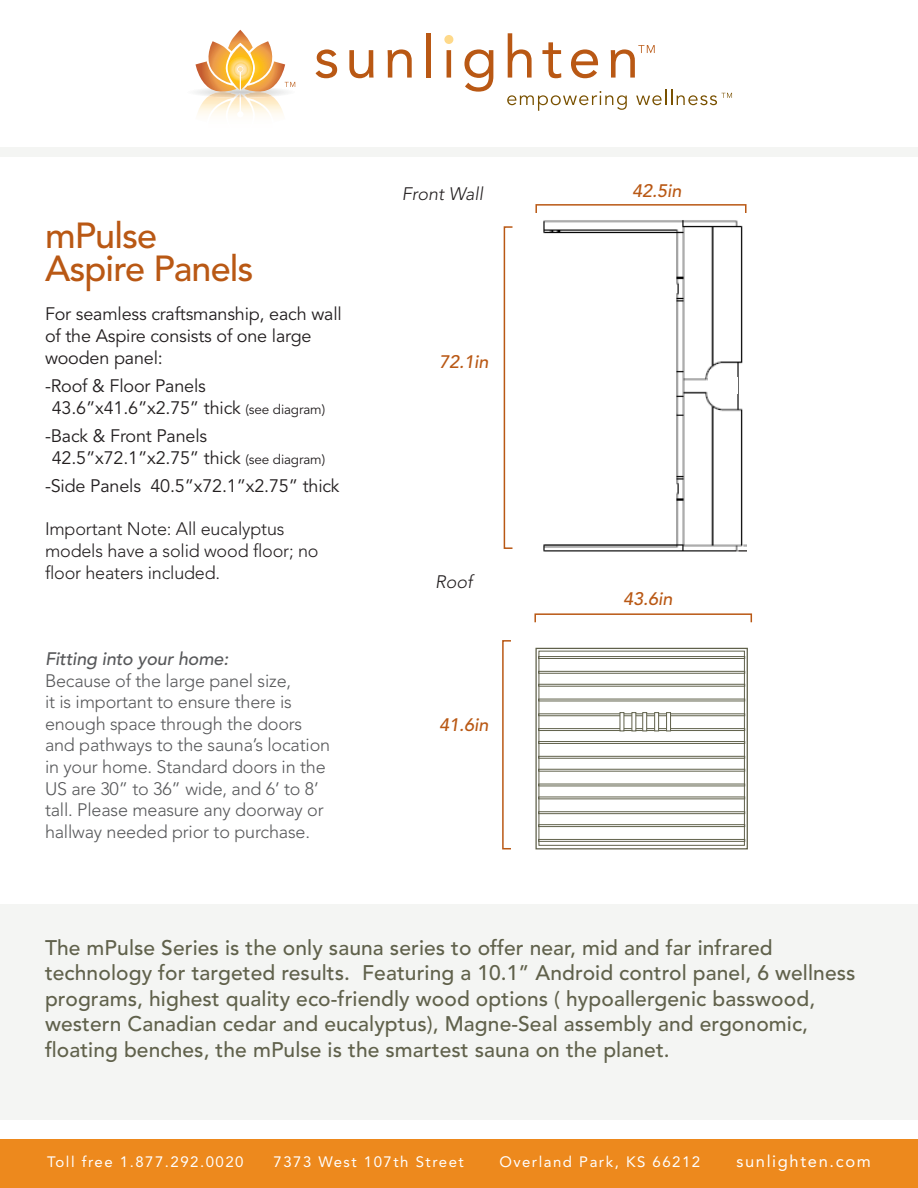
<style>
.page{position:relative;width:918px;height:1188px;background:#fff}
.page>*{position:absolute;margin:0;border:0;box-sizing:border-box;transform-origin:0 0}
.t1{font:500 36px "Avenir LT Std";letter-spacing:-.025em;color:#b95814}
.t2{font:500 21px/25.5px "Avenir LT Std";letter-spacing:.005em;color:#60614b}
.t3{font:300 18px/21.6px "Avenir LT Std";letter-spacing:-.01em;color:#57585a}
.t4{font:18px/21.6px "Avenir LT Std";letter-spacing:-.01em;color:#231f20}
.t5{font:300 18px/21.6px "Avenir LT Std";letter-spacing:-.01em;color:#231f20}
.t6{font:italic 500 18px "Avenir LT Std";color:#b95814}
.t7{font:italic 500 18px "Avenir LT Std";letter-spacing:-.01em;color:#57585a}
.t8{font:italic 300 18px "Avenir LT Std";color:#231f20}
.t9{font:16.5px "Avenir LT Std";letter-spacing:.1em;color:#fff}
.t10{font:15px "Avenir LT Std";letter-spacing:.1em;color:#fff}
.s1{font-size:13.5px}
</style>
<div class="page">
<div style="left:0;top:1139px;width:918px;height:49px;background:#ed891d"></div>
<div style="left:0;top:905px;width:918px;height:215px;background:#f4f5f3"></div>
<div style="left:0;top:147px;width:918px;height:10px;background:#f4f5f3"></div>
<div style="left:502px;top:640px;width:10px;height:209px;border:2px solid #b95814"></div>
<div style="left:534px;top:613px;width:218px;height:10px;border:2px solid #b95814"></div>
<div style="left:504px;top:226px;width:9px;height:323px;border:2px solid #b95814"></div>
<div style="left:535px;top:204px;width:212px;height:11px;border:2px solid #b95814"></div>
<svg style="left:316px;top:49px;width:21px;height:29px"></svg>
<svg style="left:349px;top:50px;width:25px;height:28px"></svg>
<svg style="left:388px;top:49px;width:24px;height:29px"></svg>
<hr style="left:427px;top:33px;width:4px;height:45px;background:#b95814">
<svg style="left:446px;top:43px;width:6px;height:35px"></svg>
<svg style="left:464px;top:49px;width:29px;height:43px"></svg>
<svg style="left:508px;top:33px;width:24px;height:45px"></svg>
<svg style="left:542px;top:42px;width:19px;height:36px"></svg>
<svg style="left:571px;top:49px;width:27px;height:29px"></svg>
<svg style="left:507px;top:91px;width:120px;height:20px"></svg>
<div style="left:444px;top:35px;width:9px;height:9px;background:#fed98a;border-radius:50%"></div>
<svg style="left:611px;top:45px;width:44px;height:33px"></svg>
<svg style="left:636px;top:90px;width:96px;height:15px"></svg>
<svg style="left:195px;top:30px;width:101px;height:85px"></svg>
<img style="left:535px;top:214px;width:212px;height:338px">
<div style="left:535px;top:648px;width:213px;height:201px;border:1px solid #60614b"></div>
<div style="left:539px;top:651px;width:206px;height:195px;border:1px solid #60614b"></div>
<div style="left:539px;top:656px;width:206px;height:3px;border:1px solid #60614b"></div>
<div style="left:539px;top:671px;width:206px;height:2px;border:1px solid #60614b"></div>
<div style="left:539px;top:684px;width:206px;height:2px;border:1px solid #60614b"></div>
<div style="left:539px;top:714px;width:206px;height:2px;border:1px solid #60614b"></div>
<div style="left:539px;top:729px;width:206px;height:2px;border:1px solid #60614b"></div>
<div style="left:539px;top:741px;width:206px;height:3px;border:1px solid #60614b"></div>
<div style="left:539px;top:756px;width:206px;height:2px;border:1px solid #60614b"></div>
<div style="left:539px;top:769px;width:206px;height:2px;border:1px solid #60614b"></div>
<div style="left:539px;top:812px;width:206px;height:2px;border:1px solid #60614b"></div>
<div style="left:539px;top:825px;width:206px;height:2px;border:1px solid #60614b"></div>
<div style="left:539px;top:839px;width:206px;height:2px;border:1px solid #60614b"></div>
<svg style="left:620px;top:712px;width:4px;height:19px"></svg>
<svg style="left:632px;top:712px;width:4px;height:19px"></svg>
<svg style="left:642px;top:712px;width:5px;height:19px"></svg>
<svg style="left:654px;top:712px;width:5px;height:19px"></svg>
<svg style="left:666px;top:712px;width:5px;height:19px"></svg>
<div style="left:708px;top:377px;width:30px;height:17px;background:#fff"></div>
<p class="t1" style="left:45px;top:214px;width:114px">mPulse</p>
<p class="t1" style="left:45px;top:247px;width:210px">Aspire Panels</p>
<p class="t4" style="left:45px;top:304px;width:298px">For seamless craftsmanship, each wall of the Aspire consists of one large wooden panel:</p>
<p class="t4" style="left:52px;top:376px;width:275px;text-indent:-7px">-Roof &amp; Floor Panels<br>43.6”x41.6”x2.75” thick <span class="s1">(see diagram)</span></p>
<p class="t4" style="left:52px;top:426px;width:275px;text-indent:-7px">-Back &amp; Front Panels<br>42.5”x72.1”x2.75” thick <span class="s1">(see diagram)</span></p>
<p class="t4" style="left:45px;top:476px;width:296px">-Side Panels 40.5”x72.1”x2.75” thick</p>
<p class="t5" style="left:45px;top:518px;width:275px">Important Note: All eucalyptus models have a solid wood floor; no floor heaters included.</p>
<p class="t7" style="left:45px;top:648px;width:185px">Fitting into your home:</p>
<p class="t3" style="left:45px;top:670px;width:287px">Because of the large panel size,<br>it is important to ensure there is enough space through the doors and pathways to the sauna’s location in your home. Standard doors in the US are 30” to 36” wide, and 6’ to 8’ tall. Please measure any doorway or hallway needed prior to purchase.</p>
<p class="t8" style="left:402px;top:184px;width:83px">Front Wall</p>
<p class="t6" style="left:439px;top:352px;width:51px">72.1in</p>
<p class="t8" style="left:435px;top:571px;width:39px">Roof</p>
<p class="t6" style="left:439px;top:714px;width:51px">41.6in</p>
<p class="t6" style="left:632px;top:181px;width:51px">42.5in</p>
<p class="t6" style="left:623px;top:589px;width:51px">43.6in</p>
<p class="t2" style="left:45px;top:935px;width:812px">The mPulse Series is the only sauna series to offer near, mid and far infrared technology for targeted results. Featuring a 10.1” Android control panel, 6 wellness programs, highest quality eco-friendly wood options ( hypoallergenic basswood, western Canadian cedar and eucalyptus), Magne-Seal assembly and ergonomic, floating benches, the mPulse is the smartest sauna on the planet.</p>
<p class="t10" style="left:47px;top:1153px;width:198px">Toll free 1.877.292.0020</p>
<p class="t10" style="left:274px;top:1153px;width:192px">7373 West 107th Street</p>
<p class="t10" style="left:499px;top:1153px;width:202px">Overland Park, KS 66212</p>
<p class="t9" style="left:736px;top:1152px;width:136px">sunlighten.com</p>
</div>
